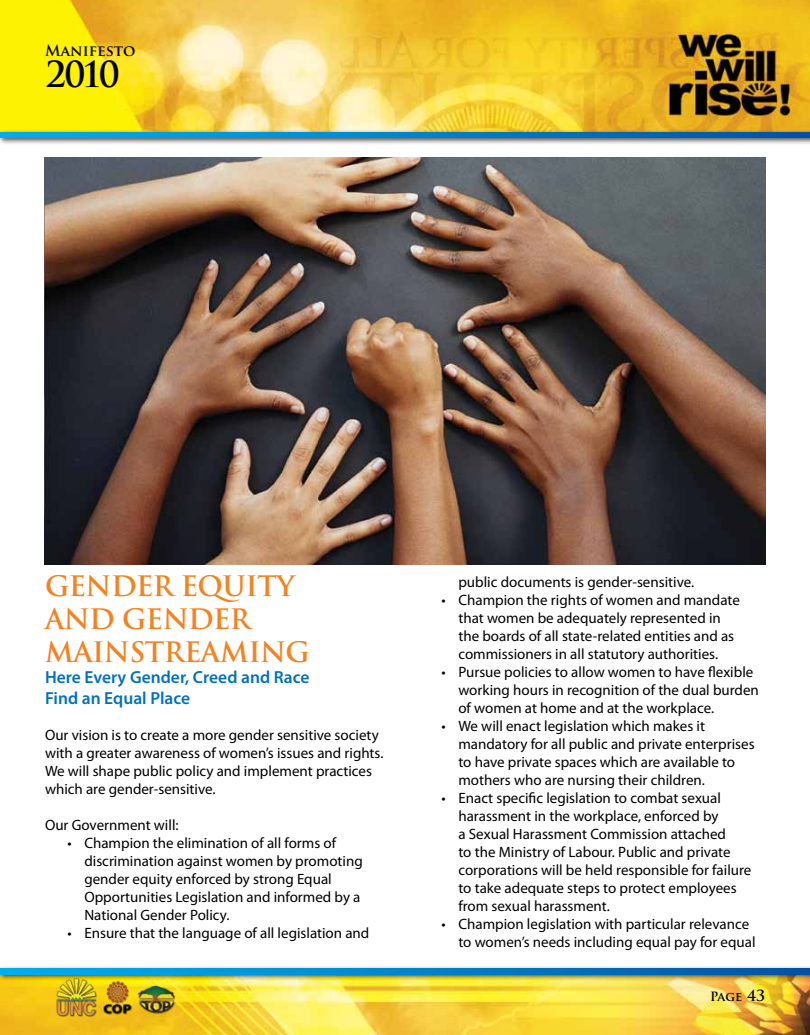
<style>
.page{position:relative;width:810px;height:1035px;background:#fff}
.page>*{position:absolute;margin:0;border:0;box-sizing:border-box;transform-origin:0 0}
.t1{font:700 35px "Trajan Pro";color:#000}
.t2{font:700 27.5px/33px "Trajan Pro";letter-spacing:-.02em;color:#f58220}
.t3{font:600 17.5px/21px "Myriad Pro";color:#0072bc}
.t4{font:15px/18px "Myriad Pro";color:#000}
.t5{font:700 15px "Trajan Pro";color:#000}
.t6{font:700 12.5px "Trajan Pro";color:#000}
.s1{font-size:15px}
</style>
<div class="page">
<img style="left:1px;top:982px;width:809px;height:53px">
<div style="left:0;top:966px;width:810px;height:16px;background:#000;opacity:.75"></div>
<svg style="left:1px;top:969px;width:809px;height:5px;background:#0081ca"></svg>
<img style="left:45px;top:978px;width:220px;height:47px">
<img style="left:1px;top:0;width:809px;height:129px">
<div style="left:0;top:129px;width:810px;height:16px;background:#000;opacity:.75"></div>
<svg style="left:1px;top:132px;width:809px;height:6px;background:#0081ca"></svg>
<img style="left:45px;top:158px;width:720px;height:406px">
<p class="t5" style="left:45px;top:41px;width:92px">Manifesto</p>
<h1 class="t1" style="left:45px;top:53px;width:76px">2010</h1>
<h2 class="t2" style="left:45px;top:570px;width:266px">GENDER EQUITY<br>AND GENDER<br>MAINSTREAMING</h2>
<p class="t3" style="left:45px;top:666px;width:266px">Here Every Gender, Creed and Race<br>Find an Equal Place</p>
<p class="t4" style="left:45px;top:726px;width:340px">Our vision is to create a more gender sensitive society with a greater awareness of women’s issues and rights.<br>We will shape public policy and implement practices which are gender-sensitive.</p>
<p class="t4" style="left:45px;top:816px;width:135px">Our Government will:</p>
<p class="t4" style="left:84px;top:834px;width:280px;text-indent:-17px">• Champion the elimination of all forms of discrimination against women by promoting gender equity enforced by strong Equal Opportunities Legislation and informed by a National Gender Policy.</p>
<p class="t4" style="left:68px;top:924px;width:303px">• Ensure that the language of all legislation and</p>
<p class="t4" style="left:458px;top:573px;width:237px">public documents is gender-sensitive.</p>
<p class="t4" style="left:458px;top:591px;width:283px;text-indent:-17px">• Champion the rights of women and mandate that women be adequately represented in the boards of all state-related entities and as commissioners in all statutory authorities.</p>
<p class="t4" style="left:458px;top:663px;width:302px;text-indent:-17px">• Pursue policies to allow women to have flexible working hours in recognition of the dual burden of women at home and at the workplace.</p>
<p class="t4" style="left:458px;top:717px;width:298px;text-indent:-17px">• We will enact legislation which makes it mandatory for all public and private enterprises to have private spaces which are available to mothers who are nursing their children.</p>
<p class="t4" style="left:458px;top:789px;width:295px;text-indent:-17px">• Enact specific legislation to combat sexual harassment in the workplace, enforced by<br>a Sexual Harassment Commission attached<br>to the Ministry of Labour. Public and private corporations will be held responsible for failure to take adequate steps to protect employees from sexual harassment.</p>
<p class="t4" style="left:458px;top:915px;width:299px;text-indent:-17px">• Champion legislation with particular relevance to women’s needs including equal pay for equal</p>
<p class="t6" style="left:710px;top:989px;width:56px">Page <span class="s1">43</span></p>
</div>
